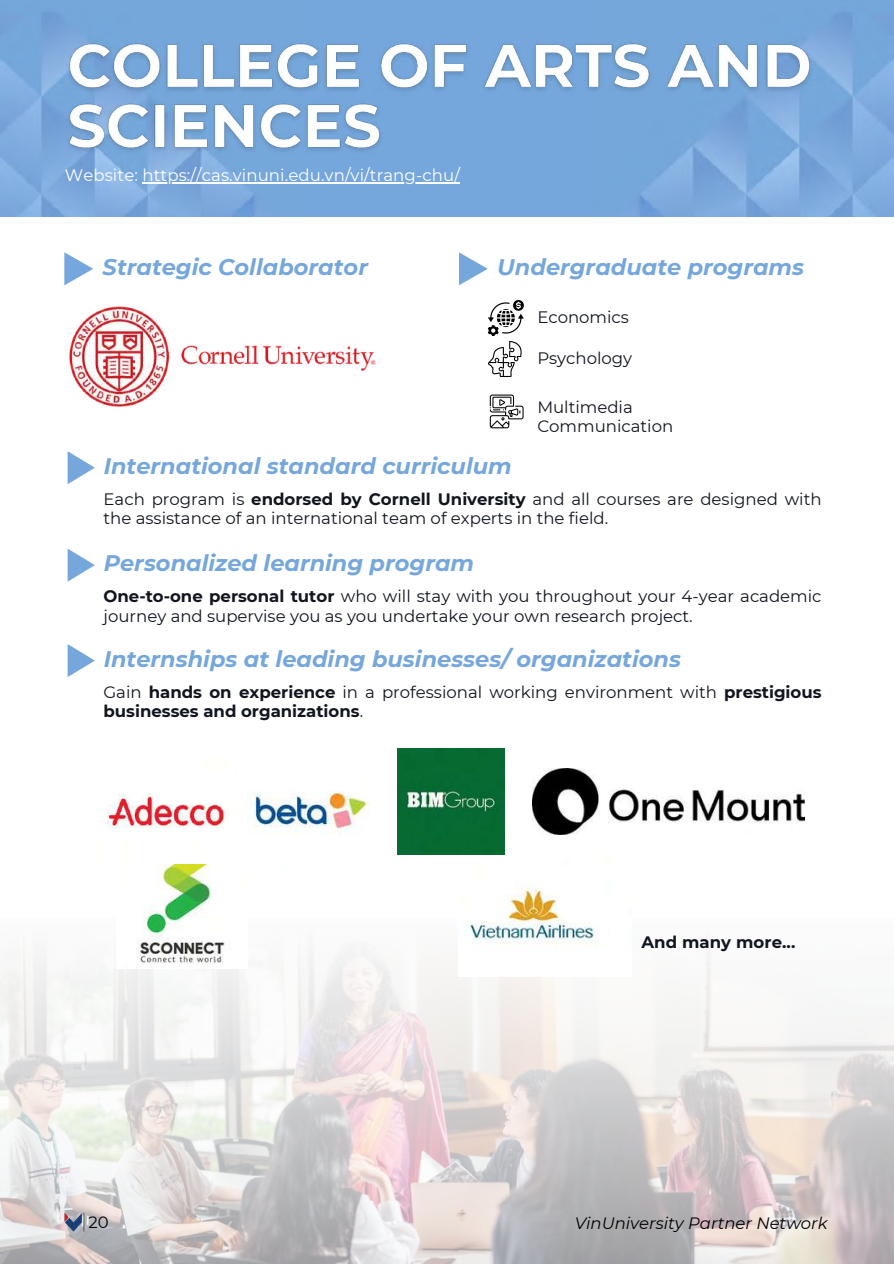
<style>
.page{position:relative;width:894px;height:1264px;background:#fff}
.page>*{position:absolute;margin:0;border:0;box-sizing:border-box;transform-origin:0 0}
.t1{font:italic 700 22.5px "Montserrat";color:#75a7dc}
.t2{font:16.5px/19.2px "Montserrat";color:#11151f}
.t3{font:700 16.5px/19.2px "Montserrat";color:#11151f}
.t4{font:16.5px "Montserrat";letter-spacing:.005em;color:#fff}
.t5{font:italic 16.5px "Montserrat";color:#000}
.t6{font:16.5px "Montserrat";color:#000}
.s1{font-weight:700}
.s2{font-weight:400}
</style>
<div class="page">
<svg style="left:0;top:948px;width:893px;height:315px"></svg>
<img style="left:63px;top:1211px;width:21px;height:21px">
<svg style="left:64px;top:252px;width:29px;height:33px"></svg>
<svg style="left:68px;top:451px;width:27px;height:33px"></svg>
<img style="left:0;top:0;width:299px;height:217px">
<div style="left:299px;top:0;width:594px;height:217px;background:#75a7dc"></div>
<img style="left:69px;top:306px;width:307px;height:101px">
<svg style="left:459px;top:252px;width:28px;height:33px"></svg>
<svg style="left:487px;top:300px;width:36px;height:77px"></svg>
<svg style="left:489px;top:394px;width:34px;height:34px"></svg>
<svg style="left:68px;top:549px;width:27px;height:32px"></svg>
<svg style="left:68px;top:644px;width:27px;height:33px"></svg>
<img style="left:639px;top:13px;width:254px;height:204px">
<img style="left:248px;top:791px;width:121px;height:44px">
<img style="left:116px;top:864px;width:132px;height:104px">
<img style="left:532px;top:768px;width:272px;height:66px">
<img style="left:459px;top:885px;width:172px;height:91px">
<img style="left:398px;top:748px;width:107px;height:107px">
<img style="left:107px;top:793px;width:122px;height:36px">
<img style="left:60px;top:29px;width:757px;height:133px">
<hr style="left:142px;top:182px;width:318px;height:1px;background:#fff">
<p class="t4" style="left:65px;top:165px;width:396px">Website: https://cas.vinuni.edu.vn/vi/trang-chu/</p>
<h1 class="t1" style="left:103px;top:253px;width:267px">Strategic Collaborator</h1>
<h1 class="t1" style="left:497px;top:253px;width:308px">Undergraduate programs</h1>
<p class="t2" style="left:537px;top:307px;width:93px">Economics</p>
<p class="t2" style="left:537px;top:348px;width:96px">Psychology</p>
<p class="t2" style="left:537px;top:397px;width:137px">Multimedia<br>Communication</p>
<h1 class="t1" style="left:104px;top:452px;width:409px">International standard curriculum</h1>
<p class="t2" style="left:103px;top:489px;width:719px">Each program is <span class="s1">endorsed by Cornell University</span> and all courses are designed with the assistance of an international team of experts in the field.</p>
<h1 class="t1" style="left:104px;top:549px;width:372px">Personalized learning program</h1>
<p class="t2" style="left:103px;top:587px;width:719px"><span class="s1">One-to-one personal tutor</span> who will stay with you throughout your 4-year academic journey and supervise you as you undertake your own research project.</p>
<h1 class="t1" style="left:104px;top:645px;width:578px">Internships at leading businesses/ organizations</h1>
<p class="t3" style="left:103px;top:682px;width:719px"><span class="s2">Gain</span> hands on experience <span class="s2">in a professional working environment with</span> prestigious businesses and organizations<span class="s2">.</span></p>
<p class="t6" style="left:88px;top:1211px;width:22px">20</p>
<p class="t3" style="left:641px;top:932px;width:155px">And many more...</p>
<p class="t5" style="left:574px;top:1212px;width:254px">VinUniversity Partner Network</p>
</div>
